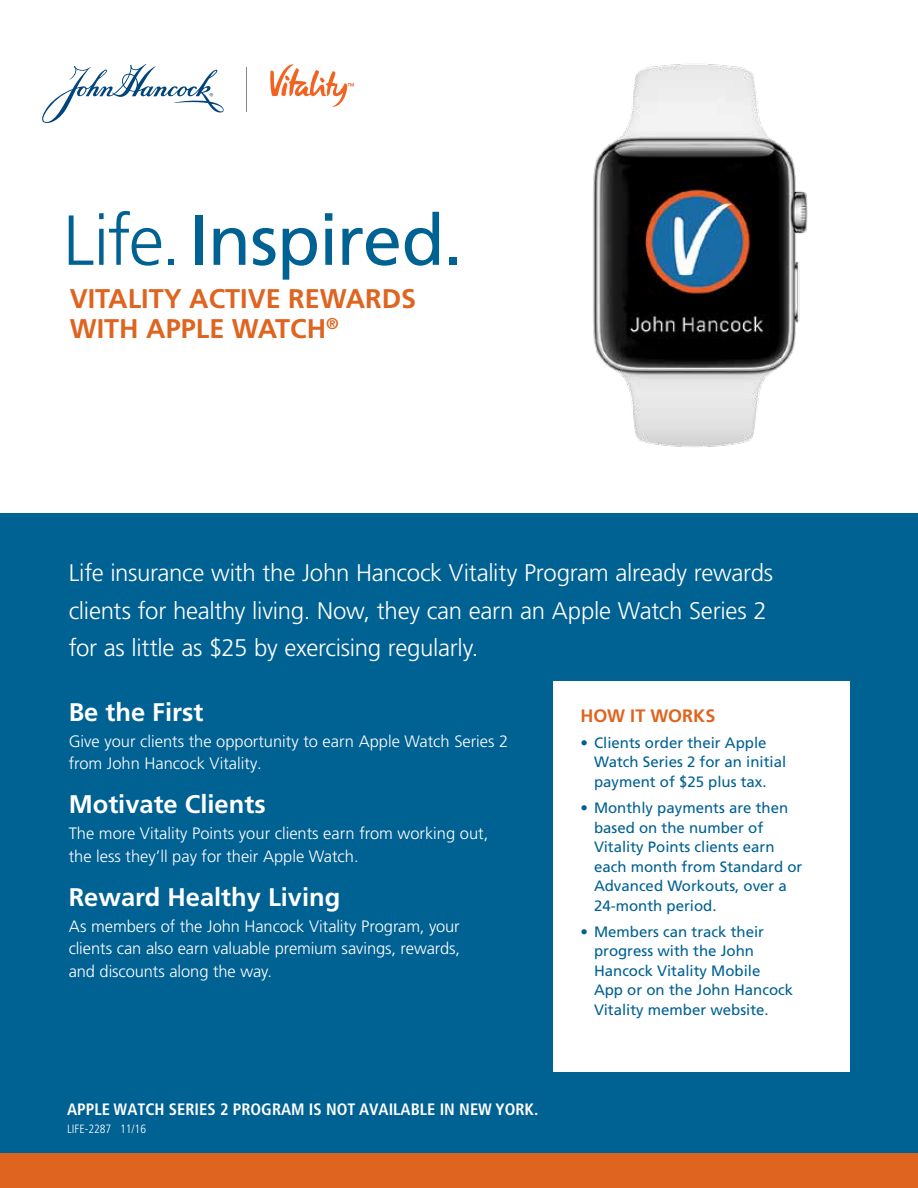
<style>
.page{position:relative;width:918px;height:1188px;background:#fff}
.page>*{position:absolute;margin:0;border:0;box-sizing:border-box;transform-origin:0 0}
.t1{font:70.65px "Frutiger LT Pro";letter-spacing:-.015em;color:#006193}
.t2{font:700 27px/30px "Frutiger LT Pro";color:#df6420}
.t3{font:700 25.5px "Frutiger LT Pro";color:#fff}
.t4{font:300 24px/37.5px "Frutiger LT Pro";letter-spacing:-.015em;color:#fff}
.t5{font:700 18px "Frutiger LT Pro";color:#df6420}
.t6{font:300 16.5px/22.5px "Frutiger LT Pro";color:#fff}
.t7{font:700 condensed 16.5px "Frutiger";color:#fff}
.t8{font:15px/19.5px "Frutiger LT Pro";color:#006193}
.t9{font:300 condensed 12px "Frutiger";color:#fff}
.s1{font-weight:300}
</style>
<div class="page">
<svg style="left:42px;top:64px;width:182px;height:59px"></svg>
<hr style="left:246px;top:67px;width:1px;height:45px;background:#888787">
<svg style="left:270px;top:64px;width:84px;height:43px"></svg>
<div style="left:0;top:513px;width:918px;height:664px;background:#006193"></div>
<div style="left:554px;top:681px;width:296px;height:391px;background:#fff"></div>
<div style="left:0;top:1154px;width:918px;height:34px;background:#df6420"></div>
<img style="left:593px;top:63px;width:215px;height:384px">
<h1 class="t1" style="left:63px;top:199px;width:402px"><span class="s1">Life.</span>Inspired.</h1>
<h2 class="t2" style="left:70px;top:284px;width:348px">VITALITY ACTIVE REWARDS<br>WITH APPLE WATCH<sup>®</sup></h2>
<h3 class="t4" style="left:69px;top:554px;width:706px">Life insurance with the John Hancock Vitality Program already rewards clients for healthy living. Now, they can earn an Apple Watch Series 2 for as little as $25 by exercising regularly.</h3>
<h3 class="t3" style="left:69px;top:697px;width:136px">Be the First</h3>
<p class="t6" style="left:69px;top:730px;width:441px">Give your clients the opportunity to earn Apple Watch Series 2 from John Hancock Vitality.</p>
<h3 class="t3" style="left:69px;top:790px;width:198px">Motivate Clients</h3>
<p class="t6" style="left:69px;top:822px;width:421px">The more Vitality Points your clients earn from working out, the less they’ll pay for their Apple Watch.</p>
<h3 class="t3" style="left:69px;top:882px;width:273px">Reward Healthy Living</h3>
<p class="t6" style="left:69px;top:915px;width:393px;text-align:justify">As members of the John Hancock Vitality Program, your clients can also earn valuable premium savings, rewards, and discounts along the way.</p>
<p class="t7" style="left:67px;top:1099px;width:473px">APPLE WATCH SERIES 2 PROGRAM IS NOT AVAILABLE IN NEW YORK.</p>
<p class="t9" style="left:67px;top:1122px;width:80px">LIFE-2287 11/16</p>
<p class="t5" style="left:580px;top:705px;width:136px">HOW IT WORKS</p>
<p class="t8" style="left:594px;top:733px;width:194px;text-indent:-14px">• Clients order their Apple<br>Watch Series 2 for an initial payment of $25 plus tax.</p>
<p class="t8" style="left:594px;top:798px;width:210px;text-indent:-14px">• Monthly payments are then based on the number of<br>Vitality Points clients earn each month from Standard or<br>Advanced Workouts, over a<br>24-month period.</p>
<p class="t8" style="left:594px;top:922px;width:201px;text-indent:-14px">• Members can track their progress with the John<br>Hancock Vitality Mobile<br>App or on the John Hancock<br>Vitality member website.</p>
</div>
